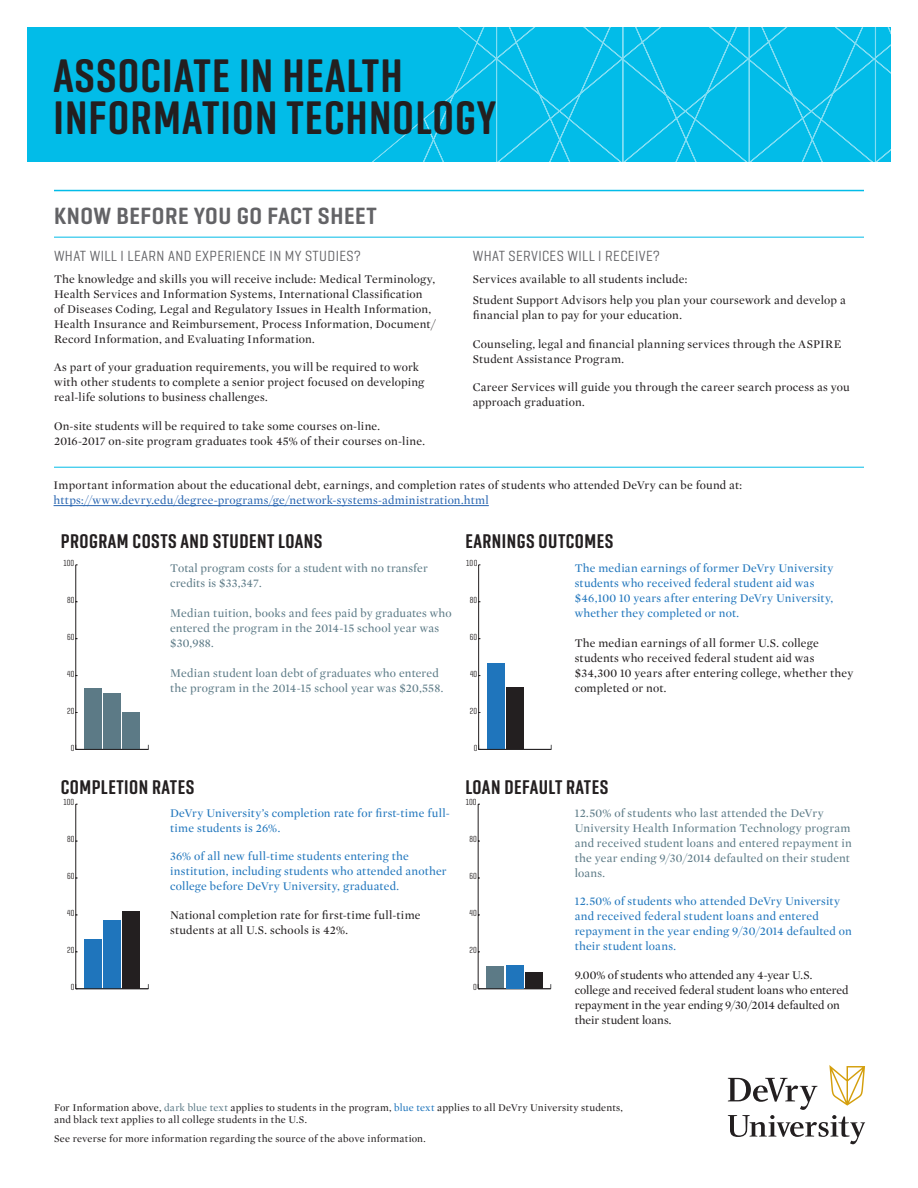
<style>
.page{position:relative;width:918px;height:1188px;background:#fff}
.page>*{position:absolute;margin:0;border:0;box-sizing:border-box;transform-origin:0 0}
.t1{font:600 48px/42px "Geogrotesque Comp";letter-spacing:.025em;color:#231f20}
.t2{font:600 24px "Geogrotesque Cond";letter-spacing:.025em;color:#636366}
.t3{font:600 20.25px "Geogrotesque Comp";letter-spacing:.025em;color:#231f20}
.t4{font:15px "Geogrotesque Cond";letter-spacing:.025em;color:#636366}
.t5{font:12px/15px "Mercury Display";letter-spacing:.015em;color:#231f20}
.t6{font:12px/15px "Mercury Display";letter-spacing:.015em;color:#1f75bc}
.t7{font:12px/15px "Mercury Display";letter-spacing:.015em;color:#5c7a86}
.t8{font:12px/15px "Mercury Display";letter-spacing:-.005em;color:#231f20}
.t9{font:10.5px/12px "Mercury Display";letter-spacing:.02em;color:#231f20}
.t10{font:9px "Geogrotesque Comp";color:#231f20}
.s1{color:#2865b1}
.s2{color:#5c7a86}
.s3{color:#1f75bc}
</style>
<div class="page">
<svg style="left:728px;top:1065px;width:137px;height:79px"></svg>
<div style="left:27px;top:27px;width:864px;height:135px;background:#02bce8"></div>
<svg style="left:372px;top:27px;width:519px;height:135px"></svg>
<hr style="left:54px;top:190px;width:810px;height:1px;background:#02bce8">
<hr style="left:54px;top:237px;width:810px;height:1px;background:#02bce8">
<hr style="left:54px;top:467px;width:810px;height:1px;background:#02bce8">
<hr style="left:54px;top:505px;width:435px;height:1px;background:#2865b1">
<hr style="left:478px;top:565px;width:1px;height:184px;background:#231f20">
<div style="left:506px;top:688px;width:18px;height:61px;background:#231f20"></div>
<div style="left:487px;top:663px;width:18px;height:86px;background:#1f75bc"></div>
<hr style="left:478px;top:804px;width:1px;height:185px;background:#231f20">
<div style="left:486px;top:966px;width:18px;height:23px;background:#5c7a86"></div>
<hr style="left:75px;top:804px;width:1px;height:185px;background:#231f20">
<div style="left:123px;top:911px;width:17px;height:78px;background:#231f20"></div>
<div style="left:103px;top:920px;width:18px;height:69px;background:#1f75bc"></div>
<div style="left:84px;top:939px;width:17px;height:50px;background:#1f75bc"></div>
<hr style="left:479px;top:749px;width:72px;height:1px;background:#231f20">
<hr style="left:76px;top:988px;width:72px;height:1px;background:#231f20">
<hr style="left:478px;top:988px;width:73px;height:1px;background:#231f20">
<hr style="left:75px;top:565px;width:1px;height:184px;background:#231f20">
<div style="left:123px;top:712px;width:17px;height:37px;background:#5c7a86"></div>
<div style="left:103px;top:693px;width:18px;height:56px;background:#5c7a86"></div>
<div style="left:84px;top:688px;width:17px;height:61px;background:#5c7a86"></div>
<hr style="left:76px;top:749px;width:72px;height:1px;background:#231f20">
<div style="left:526px;top:972px;width:17px;height:17px;background:#231f20"></div>
<div style="left:506px;top:966px;width:18px;height:23px;background:#1f75bc"></div>
<h1 class="t1" style="left:53px;top:54px;width:444px">ASSOCIATE IN HEALTH<br>INFORMATION TECHNOLOGY</h1>
<h2 class="t2" style="left:54px;top:201px;width:324px">KNOW BEFORE YOU GO FACT SHEET</h2>
<h3 class="t4" style="left:54px;top:247px;width:308px">WHAT WILL I LEARN AND EXPERIENCE IN MY STUDIES?</h3>
<p class="t5" style="left:54px;top:271px;width:383px">The knowledge and skills you will receive include: Medical Terminology, Health Services and Information Systems, International Classification of Diseases Coding, Legal and Regulatory Issues in Health Information, Health Insurance and Reimbursement, Process Information, Document/ Record Information, and Evaluating Information.</p>
<p class="t5" style="left:54px;top:359px;width:372px">As part of your graduation requirements, you will be required to work with other students to complete a senior project focused on developing real-life solutions to business challenges.</p>
<p class="t5" style="left:54px;top:418px;width:372px">On-site students will be required to take some courses on-line.<br>2016-2017 on-site program graduates took 45% of their courses on-line.</p>
<p class="t5" style="left:54px;top:477px;width:690px">Important information about the educational debt, earnings, and completion rates of students who attended DeVry can be found at: <span class="s1">https://www.devry.edu/degree-programs/ge/network-systems-administration.html</span></p>
<h3 class="t3" style="left:61px;top:529px;width:263px">PROGRAM COSTS AND STUDENT LOANS</h3>
<h3 class="t3" style="left:465px;top:529px;width:150px">EARNINGS OUTCOMES</h3>
<p class="t7" style="left:170px;top:560px;width:259px">Total program costs for a student with no transfer credits is $33,347.</p>
<p class="t7" style="left:170px;top:605px;width:283px">Median tuition, books and fees paid by graduates who entered the program in the 2014-15 school year was $30,988.</p>
<p class="t7" style="left:170px;top:665px;width:275px">Median student loan debt of graduates who entered the program in the 2014-15 school year was $20,558.</p>
<h3 class="t4" style="left:473px;top:247px;width:189px">WHAT SERVICES WILL I RECEIVE?</h3>
<p class="t5" style="left:473px;top:271px;width:216px">Services available to all students include:</p>
<p class="t5" style="left:473px;top:293px;width:374px">Student Support Advisors help you plan your coursework and develop a financial plan to pay for your education.</p>
<p class="t5" style="left:473px;top:336px;width:370px">Counseling, legal and financial planning services through the ASPIRE<br>Student Assistance Program.</p>
<p class="t5" style="left:473px;top:380px;width:378px">Career Services will guide you through the career search process as you approach graduation.</p>
<p class="t10" style="left:63px;top:557px;width:12px">100</p>
<p class="t10" style="left:466px;top:557px;width:13px">100</p>
<p class="t6" style="left:575px;top:560px;width:260px">The median earnings of former DeVry University students who received federal student aid was $46,100 10 years after entering DeVry University, whether they completed or not.</p>
<p class="t5" style="left:575px;top:635px;width:280px">The median earnings of all former U.S. college students who received federal student aid was $34,300 10 years after entering college, whether they completed or not.</p>
<p class="t10" style="left:67px;top:594px;width:9px">80</p>
<p class="t10" style="left:470px;top:594px;width:9px">80</p>
<p class="t10" style="left:67px;top:631px;width:9px">60</p>
<p class="t10" style="left:470px;top:631px;width:9px">60</p>
<p class="t10" style="left:67px;top:668px;width:9px">40</p>
<p class="t10" style="left:470px;top:668px;width:9px">40</p>
<p class="t10" style="left:67px;top:705px;width:9px">20</p>
<p class="t10" style="left:71px;top:742px;width:5px">0</p>
<p class="t10" style="left:470px;top:705px;width:9px">20</p>
<p class="t10" style="left:474px;top:742px;width:5px">0</p>
<h3 class="t3" style="left:61px;top:774px;width:135px">COMPLETION RATES</h3>
<h3 class="t3" style="left:465px;top:774px;width:145px">LOAN DEFAULT RATES</h3>
<p class="t6" style="left:170px;top:805px;width:281px">DeVry University’s completion rate for first-time full&shy;time students is 26%.</p>
<p class="t6" style="left:170px;top:848px;width:278px">36% of all new full-time students entering the institution, including students who attended another college before DeVry University, graduated.</p>
<p class="t5" style="left:170px;top:907px;width:252px">National completion rate for first-time full-time students at all U.S. schools is 42%.</p>
<p class="t10" style="left:63px;top:797px;width:12px">100</p>
<p class="t10" style="left:466px;top:797px;width:12px">100</p>
<p class="t7" style="left:575px;top:805px;width:279px">12.50% of students who last attended the DeVry University Health Information Technology program and received student loans and entered repayment in the year ending 9/30/2014 defaulted on their student loans.</p>
<p class="t6" style="left:575px;top:893px;width:279px">12.50% of students who attended DeVry University and received federal student loans and entered repayment in the year ending 9/30/2014 defaulted on their student loans.</p>
<p class="t8" style="left:575px;top:967px;width:275px">9.00% of students who attended any 4-year U.S. college and received federal student loans who entered repayment in the year ending 9/30/2014 defaulted on their student loans.</p>
<p class="t10" style="left:67px;top:834px;width:9px">80</p>
<p class="t10" style="left:469px;top:834px;width:9px">80</p>
<p class="t10" style="left:67px;top:871px;width:9px">60</p>
<p class="t10" style="left:469px;top:871px;width:9px">60</p>
<p class="t10" style="left:67px;top:908px;width:9px">40</p>
<p class="t10" style="left:470px;top:908px;width:9px">40</p>
<p class="t10" style="left:67px;top:944px;width:9px">20</p>
<p class="t10" style="left:470px;top:944px;width:9px">20</p>
<p class="t10" style="left:71px;top:981px;width:5px">0</p>
<p class="t10" style="left:473px;top:981px;width:5px">0</p>
<p class="t9" style="left:54px;top:1101px;width:571px">For Information above, <span class="s2">dark blue text</span> applies to students in the program, <span class="s3">blue text</span> applies to all DeVry University students, and black text applies to all college students in the U.S.</p>
<p class="t9" style="left:54px;top:1132px;width:373px">See reverse for more information regarding the source of the above information.</p>
</div>
